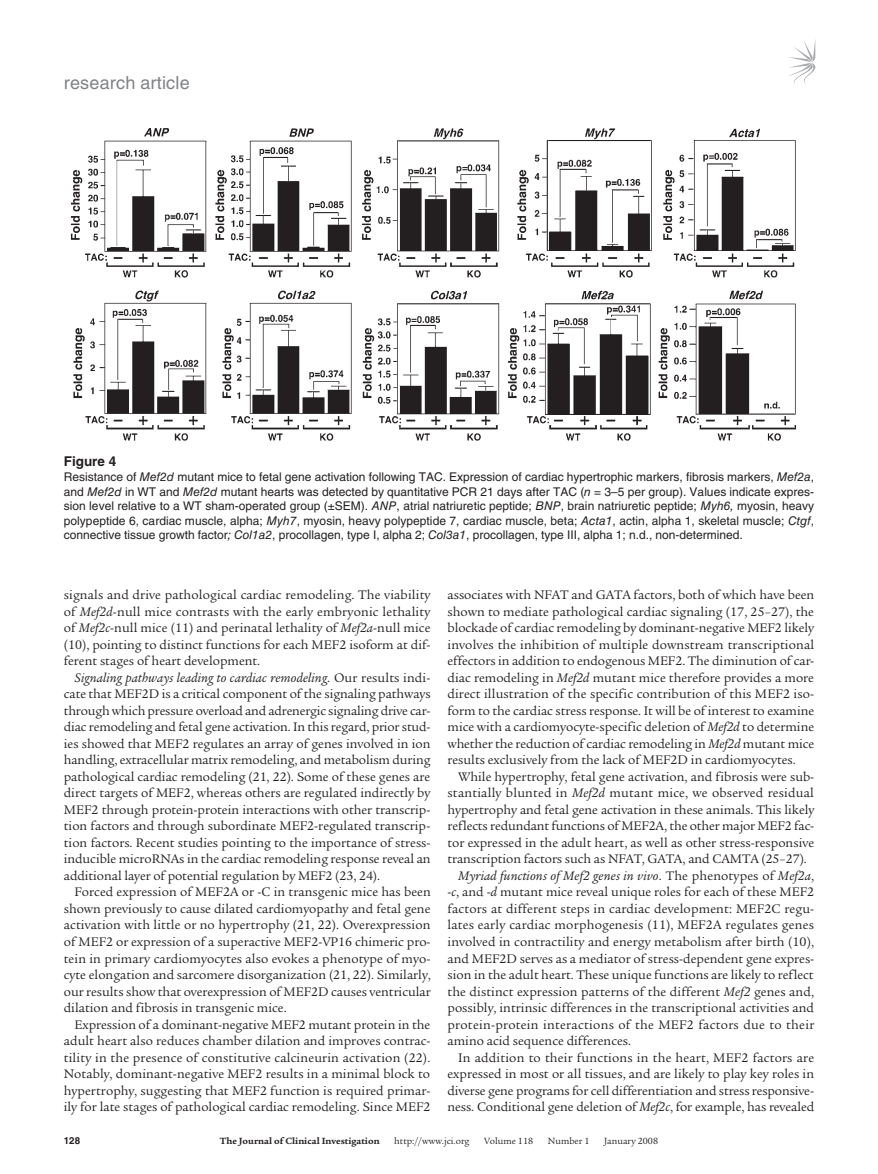
<style>
.page{position:relative;width:878px;height:1174px;background:#fff}
.page>*{position:absolute;margin:0;border:0;box-sizing:border-box;transform-origin:0 0}
.t1{font:18px "Helvetica LT Std";letter-spacing:.01em;color:#808285}
.t2{font:13.5px/16.5px "Legacy Serif Std";color:#231f20;text-align:justify}
.t3{font:italic 13.5px "Legacy Serif Std";letter-spacing:.01em;color:#231f20}
.t4{font:13.5px "Legacy Serif Std";letter-spacing:.02em;color:#231f20}
.t5{font:700 13.5px "Helvetica LT Std";color:#231f20}
.t6{font:12px/14.7px "Helvetica LT Std";color:#231f20;text-align:justify}
.t7{font:9.75px "Legacy Serif Std";color:#231f20}
.t8{font:700 9.75px "Legacy Serif Std";color:#231f20}
.t9{font:700 9.75px "Helvetica LT Std";color:#231f20}
.s1{font-style:italic}
.s2{font-style:normal}
</style>
<div class="page">
<svg style="left:789px;top:41px;width:26px;height:44px"></svg>
<img style="left:70px;top:128px;width:726px;height:313px">
<h1 class="t1" style="left:64px;top:72px;width:127px">research article</h1>
<p class="t5" style="left:64px;top:453px;width:54px">Figure 4</p>
<p class="t6" style="left:64px;top:469px;width:751px">Resistance of <span class="s1">Mef2d</span> mutant mice to fetal gene activation following TAC. Expression of cardiac hypertrophic markers, fibrosis markers, <span class="s1">Mef2a</span>, and <span class="s1">Mef2d</span> in WT and <span class="s1">Mef2d</span> mutant hearts was detected by quantitative PCR 21 days after TAC (<span class="s1">n</span> = 3–5 per group). Values indicate expres&shy;sion level relative to a WT sham-operated group (±SEM). <span class="s1">ANP</span>, atrial natriuretic peptide; <span class="s1">BNP</span>, brain natriuretic peptide; <span class="s1">Myh6,</span> myosin, heavy polypeptide 6, cardiac muscle, alpha; <span class="s1">Myh7</span>, myosin, heavy polypeptide 7, cardiac muscle, beta; <span class="s1">Acta1</span>, actin, alpha 1, skeletal muscle; <span class="s1">Ctgf</span>, connective tissue growth factor<span class="s1">; Col1a2</span>, procollagen, type I, alpha 2; <span class="s1">Col3a1</span>, procollagen, type III, alpha 1; n.d., non-determined.</p>
<p class="t2" style="left:64px;top:587px;width:368px">signals and drive pathological cardiac remodeling. The viability of <span class="s1">Mef2d</span>-null mice contrasts with the early embryonic lethality of <span class="s1">Mef2c</span>-null mice (11) and perinatal lethality of <span class="s1">Mef2a</span>-null mice (10), pointing to distinct functions for each MEF2 isoform at dif&shy;ferent stages of heart development.</p>
<p class="t2" style="left:64px;top:669px;width:368px;text-indent:11px"><span class="s1">Signaling pathways leading to cardiac remodeling</span>. Our results indi&shy;cate that MEF2D is a critical component of the signaling pathways through which pressure overload and adrenergic signaling drive car&shy;diac remodeling and fetal gene activation. In this regard, prior stud&shy;ies showed that MEF2 regulates an array of genes involved in ion handling, extracellular matrix remodeling, and metabolism during pathological cardiac remodeling (21, 22). Some of these genes are direct targets of MEF2, whereas others are regulated indirectly by MEF2 through protein-protein interactions with other transcrip&shy;tion factors and through subordinate MEF2-regulated transcrip&shy;tion factors. Recent studies pointing to the importance of stress&shy;inducible microRNAs in the cardiac remodeling response reveal an additional layer of potential regulation by MEF2 (23, 24).</p>
<p class="t2" style="left:64px;top:884px;width:368px;text-indent:11px">Forced expression of MEF2A or -C in transgenic mice has been shown previously to cause dilated cardiomyopathy and fetal gene activation with little or no hypertrophy (21, 22). Overexpression of MEF2 or expression of a superactive MEF2-VP16 chimeric pro&shy;tein in primary cardiomyocytes also evokes a phenotype of myo&shy;cyte elongation and sarcomere disorganization (21, 22). Similarly, our results show that overexpression of MEF2D causes ventricular dilation and fibrosis in transgenic mice.</p>
<p class="t2" style="left:64px;top:1016px;width:368px;text-indent:11px">Expression of a dominant-negative MEF2 mutant protein in the adult heart also reduces chamber dilation and improves contrac&shy;tility in the presence of constitutive calcineurin activation (22).<br>Notably, dominant-negative MEF2 results in a minimal block to hypertrophy, suggesting that MEF2 function is required primar&shy;ily for late stages of pathological cardiac remodeling. Since MEF2</p>
<p class="t2" style="left:447px;top:587px;width:368px">associates with NFAT and GATA factors, both of which have been shown to mediate pathological cardiac signaling (17, 25–27), the blockade of cardiac remodeling by dominant-negative MEF2 likely involves the inhibition of multiple downstream transcriptional effectors in addition to endogenous MEF2. The diminution of car&shy;diac remodeling in <span class="s1">Mef2d</span> mutant mice therefore provides a more direct illustration of the specific contribution of this MEF2 iso&shy;form to the cardiac stress response. It will be of interest to examine mice with a cardiomyocyte-specific deletion of <span class="s1">Mef2d</span> to determine whether the reduction of cardiac remodeling in <span class="s1">Mef2d</span> mutant mice results exclusively from the lack of MEF2D in cardiomyocytes.</p>
<p class="t2" style="left:458px;top:768px;width:357px">While hypertrophy, fetal gene activation, and fibrosis were sub-</p>
<p class="t2" style="left:447px;top:785px;width:368px">stantially blunted in <span class="s1">Mef2d</span> mutant mice, we observed residual</p>
<p class="t2" style="left:447px;top:801px;width:368px">hypertrophy and fetal gene activation in these animals. This likely</p>
<p class="t2" style="left:447px;top:818px;width:368px">reflects redundant functions of MEF2A, the other major MEF2 fac-</p>
<p class="t2" style="left:447px;top:834px;width:368px">tor expressed in the adult heart, as well as other stress-responsive</p>
<p class="t2" style="left:447px;top:851px;width:361px">transcription factors such as NFAT, GATA, and CAMTA (25–27).</p>
<p class="t3" style="left:458px;top:868px;width:357px">Myriad functions of Mef2 genes in vivo<span class="s2">. The phenotypes of</span> Mef2a<span class="s2">,</span></p>
<p class="t2" style="left:447px;top:884px;width:368px">-<span class="s1">c</span>, and -<span class="s1">d</span> mutant mice reveal unique roles for each of these MEF2</p>
<p class="t2" style="left:447px;top:900px;width:368px">factors at different steps in cardiac development: MEF2C regu-</p>
<p class="t2" style="left:447px;top:917px;width:368px">lates early cardiac morphogenesis (11), MEF2A regulates genes</p>
<p class="t2" style="left:447px;top:933px;width:368px">involved in contractility and energy metabolism after birth (10),</p>
<p class="t2" style="left:447px;top:950px;width:368px">and MEF2D serves as a mediator of stress-dependent gene expres-</p>
<p class="t2" style="left:447px;top:966px;width:368px">sion in the adult heart. These unique functions are likely to reflect</p>
<p class="t2" style="left:447px;top:983px;width:368px">the distinct expression patterns of the different <span class="s1">Mef2</span> genes and,</p>
<p class="t2" style="left:447px;top:999px;width:368px">possibly, intrinsic differences in the transcriptional activities and</p>
<p class="t4" style="left:447px;top:1016px;width:368px">protein-protein interactions of the MEF2 factors due to their</p>
<p class="t2" style="left:447px;top:1032px;width:185px">amino acid sequence differences.</p>
<p class="t2" style="left:458px;top:1049px;width:357px">In addition to their functions in the heart, MEF2 factors are</p>
<p class="t2" style="left:447px;top:1065px;width:368px">expressed in most or all tissues, and are likely to play key roles in</p>
<p class="t2" style="left:447px;top:1082px;width:368px">diverse gene programs for cell differentiation and stress responsive-</p>
<p class="t2" style="left:447px;top:1098px;width:368px">ness. Conditional gene deletion of <span class="s1">Mef2c</span>, for example, has revealed</p>
<p class="t9" style="left:64px;top:1134px;width:18px">128</p>
<p class="t8" style="left:220px;top:1135px;width:161px">The Journal of Clinical Investigation</p>
<p class="t7" style="left:394px;top:1135px;width:77px">http://www.jci.org</p>
<p class="t7" style="left:484px;top:1135px;width:50px">Volume 118</p>
<p class="t7" style="left:548px;top:1135px;width:43px">Number 1</p>
<p class="t7" style="left:604px;top:1135px;width:55px">January 2008</p>
</div>
